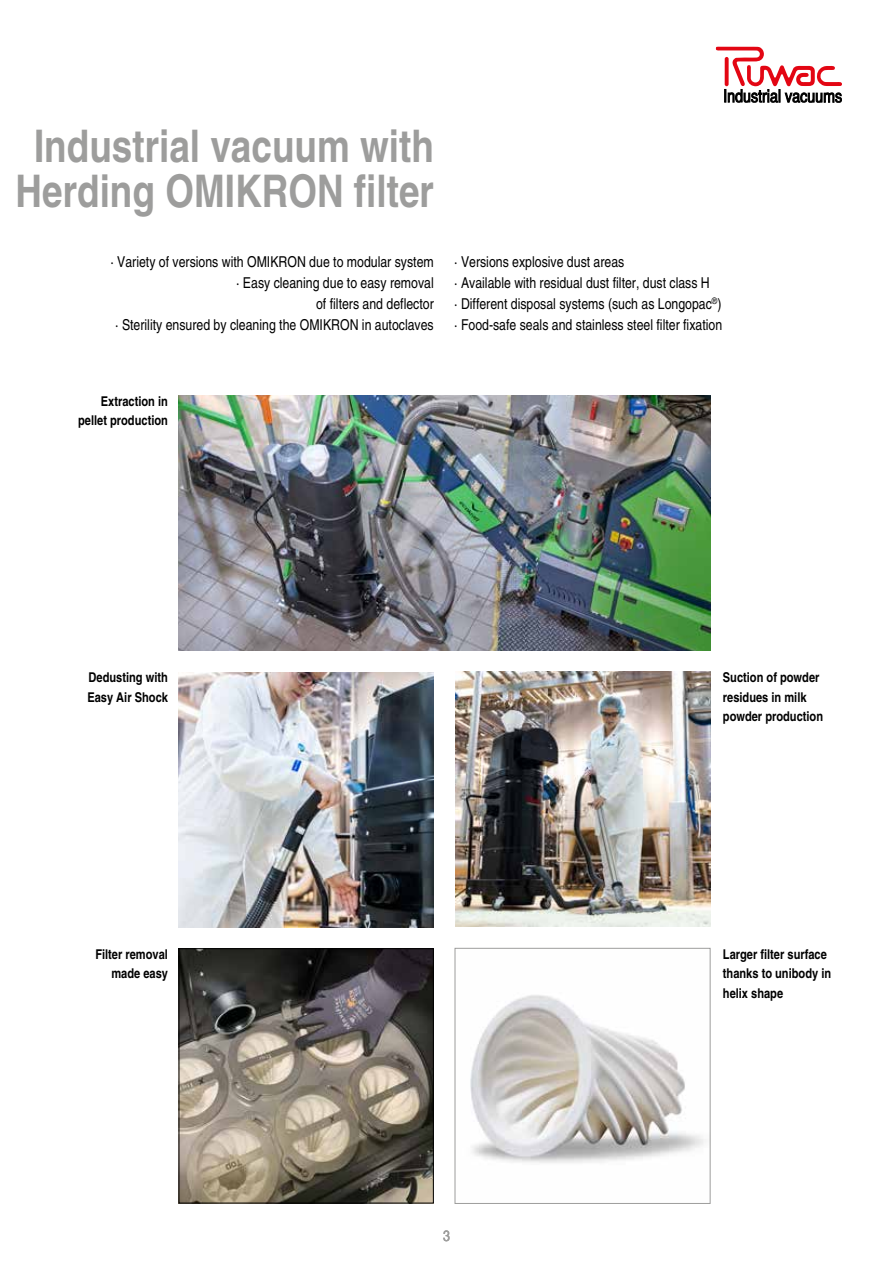
<style>
.page{position:relative;width:893px;height:1263px;background:#fff}
.page>*{position:absolute;margin:0;border:0;box-sizing:border-box;transform-origin:0 0}
.t1{font:700 condensed 45px/45px "Helvetica";color:#9d9d9c;text-align:center}
.t2{font:condensed 15px/21px "Helvetica";color:#000;text-align:right}
.t3{font:condensed 15px "Helvetica";color:#9d9d9c}
.t4{font:700 condensed 13.5px/19.5px "Helvetica";color:#000}
</style>
<div class="page">
<img style="left:455px;top:672px;width:255px;height:255px">
<img style="left:181px;top:950px;width:251px;height:251px">
<div style="left:179px;top:948px;width:255px;height:255px;border:1px solid #000"></div>
<img style="left:179px;top:673px;width:255px;height:255px">
<img style="left:470px;top:995px;width:234px;height:168px">
<div style="left:455px;top:948px;width:255px;height:256px;border:1px solid #9d9d9c"></div>
<img style="left:179px;top:395px;width:531px;height:256px">
<svg style="left:716px;top:46px;width:126px;height:57px"></svg>
<h1 class="t1" style="left:16px;top:123px;width:420px">Industrial vacuum with<br>Herding OMIKRON filter</h1>
<p class="t2" style="left:110px;top:251px;width:325px">· Variety of versions with OMIKRON due to modular system · Easy cleaning due to easy removal<br>of filters and deflector<br>· Sterility ensured by cleaning the OMIKRON in autoclaves</p>
<p class="t2" style="left:454px;top:251px;width:270px;text-align:left">· Versions explosive dust areas<br>· Available with residual dust filter, dust class H<br>· Different disposal systems (such as Longopac<sup>®</sup>) · Food-safe seals and stainless steel filter fixation</p>
<p class="t4" style="left:78px;top:391px;width:91px;text-align:right">Extraction in pellet production</p>
<p class="t4" style="left:87px;top:668px;width:82px">Dedusting with<br>Easy Air Shock</p>
<p class="t4" style="left:95px;top:944px;width:74px;text-align:right">Filter removal made easy</p>
<p class="t3" style="left:443px;top:1226px;width:8px">3</p>
<p class="t4" style="left:723px;top:668px;width:102px">Suction of powder residues in milk powder production</p>
<p class="t4" style="left:723px;top:944px;width:110px">Larger filter surface thanks to unibody in helix shape</p>
</div>
